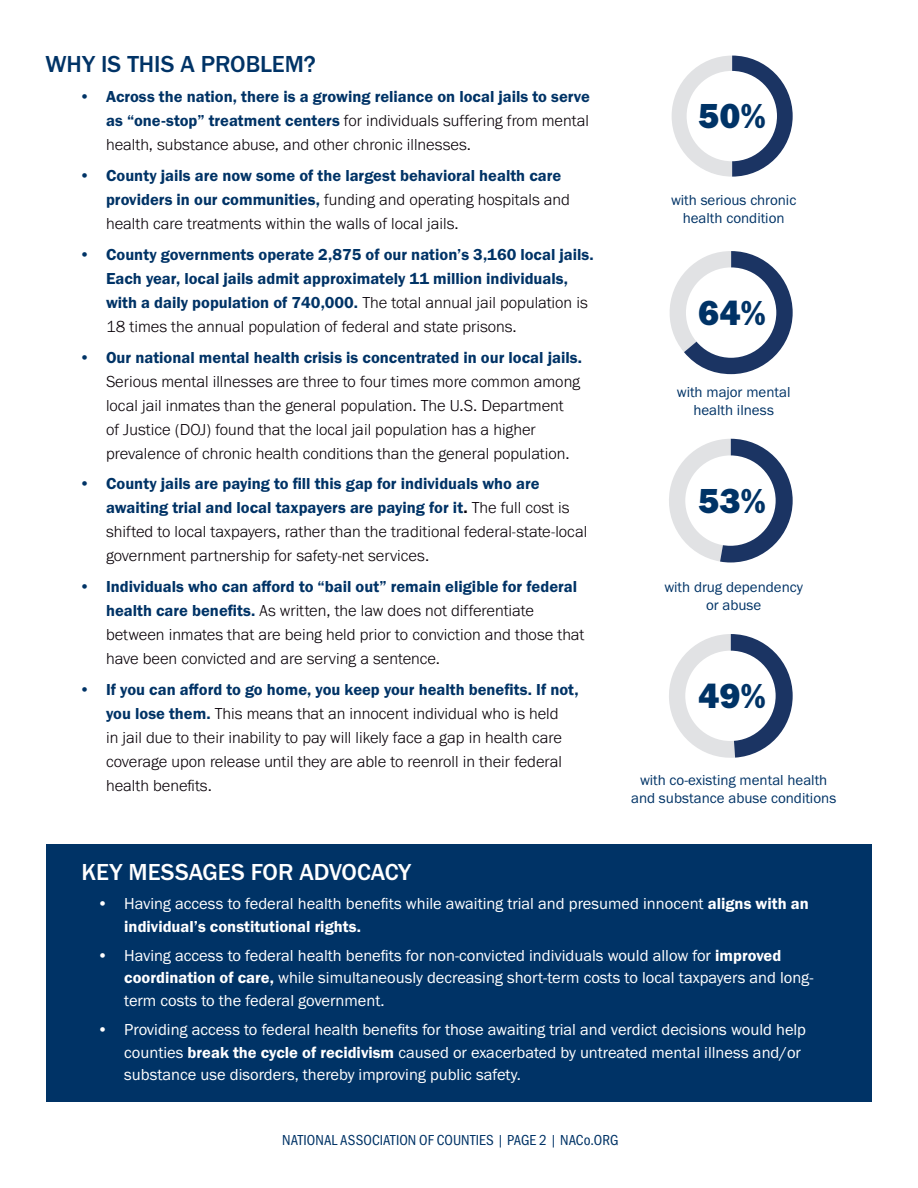
<style>
.page{position:relative;width:918px;height:1188px;background:#fff}
.page>*{position:absolute;margin:0;border:0;box-sizing:border-box;transform-origin:0 0}
.t1{font:36px "Franklin Gothic URW Hea";color:#036}
.t2{font:500 24px "Franklin Gothic URW";letter-spacing:-.005em;color:#fff}
.t3{font:500 24px "Franklin Gothic URW";color:#036}
.t4{font:300 16.5px/24px "Franklin Gothic URW";color:#090208}
.t5{font:16.5px/24px "Franklin Gothic URW Dem";color:#036}
.t6{font:16.5px/22.5px "Franklin Gothic URW Boo";color:#fff}
.t7{font:16.5px "Franklin Gothic URW Dem";color:#fff}
.t8{font:15px/18px "Franklin Gothic URW Boo";color:#036;text-align:center}
.t9{font:15px "Franklin Gothic URW Con Boo";letter-spacing:.005em;color:#036}
.s1{font-family:"Franklin Gothic URW Dem";font-weight:400;color:#036}
.s2{font-family:"Franklin Gothic URW";font-weight:300;color:#090208}
.s3{color:#090208}
.s4{font-family:"Franklin Gothic URW Dem"}
</style>
<div class="page">
<div style="left:47px;top:845px;width:825px;height:257px;background:#036"></div>
<svg style="left:672px;top:56px;width:121px;height:121px"></svg>
<div style="left:687px;top:71px;width:90px;height:90px;background:#fff;border-radius:50%"></div>
<svg style="left:669px;top:251px;width:124px;height:123px"></svg>
<div style="left:686px;top:267px;width:90px;height:91px;background:#fff;border-radius:50%"></div>
<svg style="left:669px;top:439px;width:124px;height:123px"></svg>
<div style="left:685px;top:455px;width:91px;height:91px;background:#fff;border-radius:50%"></div>
<svg style="left:669px;top:634px;width:124px;height:124px"></svg>
<div style="left:685px;top:651px;width:91px;height:90px;background:#fff;border-radius:50%"></div>
<h2 class="t3" style="left:45px;top:49px;width:272px">WHY IS THIS A PROBLEM?</h2>
<p class="t5" style="left:79px;top:85px;width:512px">• Across the nation, there is a growing reliance on local jails to serve</p>
<p class="t4" style="left:106px;top:109px;width:484px"><span class="s1">as “one-stop” treatment centers</span> for individuals suffering from mental health, substance abuse, and other chronic illnesses.</p>
<p class="t5" style="left:79px;top:163px;width:484px">• County jails are now some of the largest behavioral health care</p>
<p class="t4" style="left:106px;top:187px;width:465px"><span class="s1">providers in our communities,</span> funding and operating hospitals and health care treatments within the walls of local jails.</p>
<p class="t5" style="left:106px;top:242px;width:489px;text-indent:-27px">• County governments operate 2,875 of our nation’s 3,160 local jails.<br>Each year, local jails admit approximately 11 million individuals, with a daily population of 740,000. <span class="s2">The total annual jail population is</span></p>
<p class="t4" style="left:106px;top:314px;width:412px">18 times the annual population of federal and state prisons.</p>
<p class="t5" style="left:79px;top:345px;width:504px">• Our national mental health crisis is concentrated in our local jails.</p>
<p class="t4" style="left:106px;top:369px;width:476px">Serious mental illnesses are three to four times more common among local jail inmates than the general population. The U.S. Department of Justice (DOJ) found that the local jail population has a higher prevalence of chronic health conditions than the general population.</p>
<p class="t5" style="left:106px;top:472px;width:465px;text-indent:-27px">• County jails are paying to fill this gap for individuals who are awaiting trial and local taxpayers are paying for it<span class="s3">.</span> <span class="s2">The full cost is</span></p>
<p class="t4" style="left:106px;top:520px;width:483px">shifted to local taxpayers, rather than the traditional federal-state-local government partnership for safety-net services.</p>
<p class="t5" style="left:79px;top:574px;width:500px">• Individuals who can afford to “bail out” remain eligible for federal</p>
<p class="t4" style="left:106px;top:598px;width:480px"><span class="s1">health care benefits.</span> As written, the law does not differentiate between inmates that are being held prior to conviction and those that have been convicted and are serving a sentence.</p>
<p class="t5" style="left:79px;top:677px;width:501px">• If you can afford to go home, you keep your health benefits. If not,</p>
<p class="t4" style="left:106px;top:701px;width:457px"><span class="s1">you lose them.</span> This means that an innocent individual who is held in jail due to their inability to pay will likely face a gap in health care coverage upon release until they are able to reenroll in their federal health benefits.</p>
<h1 class="t1" style="left:698px;top:93px;width:69px">50%</h1>
<p class="t8" style="left:671px;top:190px;width:127px">with serious chronic health condition</p>
<h1 class="t1" style="left:698px;top:289px;width:69px">64%</h1>
<p class="t8" style="left:677px;top:383px;width:115px">with major mental health ilness</p>
<h1 class="t1" style="left:698px;top:477px;width:69px">53%</h1>
<p class="t8" style="left:664px;top:578px;width:140px">with drug dependency or abuse</p>
<h1 class="t1" style="left:698px;top:673px;width:69px">49%</h1>
<p class="t8" style="left:631px;top:771px;width:207px">with co-existing mental health and substance abuse conditions</p>
<h2 class="t2" style="left:82px;top:857px;width:331px">KEY MESSAGES FOR ADVOCACY</h2>
<p class="t6" style="left:97px;top:892px;width:713px">• Having access to federal health benefits while awaiting trial and presumed innocent <span class="s4">aligns with an</span></p>
<p class="t7" style="left:124px;top:916px;width:238px">individual’s constitutional rights.</p>
<p class="t6" style="left:124px;top:944px;width:691px;text-indent:-27px">• Having access to federal health benefits for non-convicted individuals would allow for <span class="s4">improved coordination of care,</span> while simultaneously decreasing short-term costs to local taxpayers and long&shy;term costs to the federal government.</p>
<p class="t6" style="left:124px;top:1018px;width:683px;text-indent:-27px">• Providing access to federal health benefits for those awaiting trial and verdict decisions would help counties <span class="s4">break the cycle of recidivism</span> caused or exacerbated by untreated mental illness and/or substance use disorders, thereby improving public safety.</p>
<p class="t9" style="left:282px;top:1131px;width:338px">NATIONAL ASSOCIATION OF COUNTIES | PAGE 2 | NACo.ORG</p>
</div>
